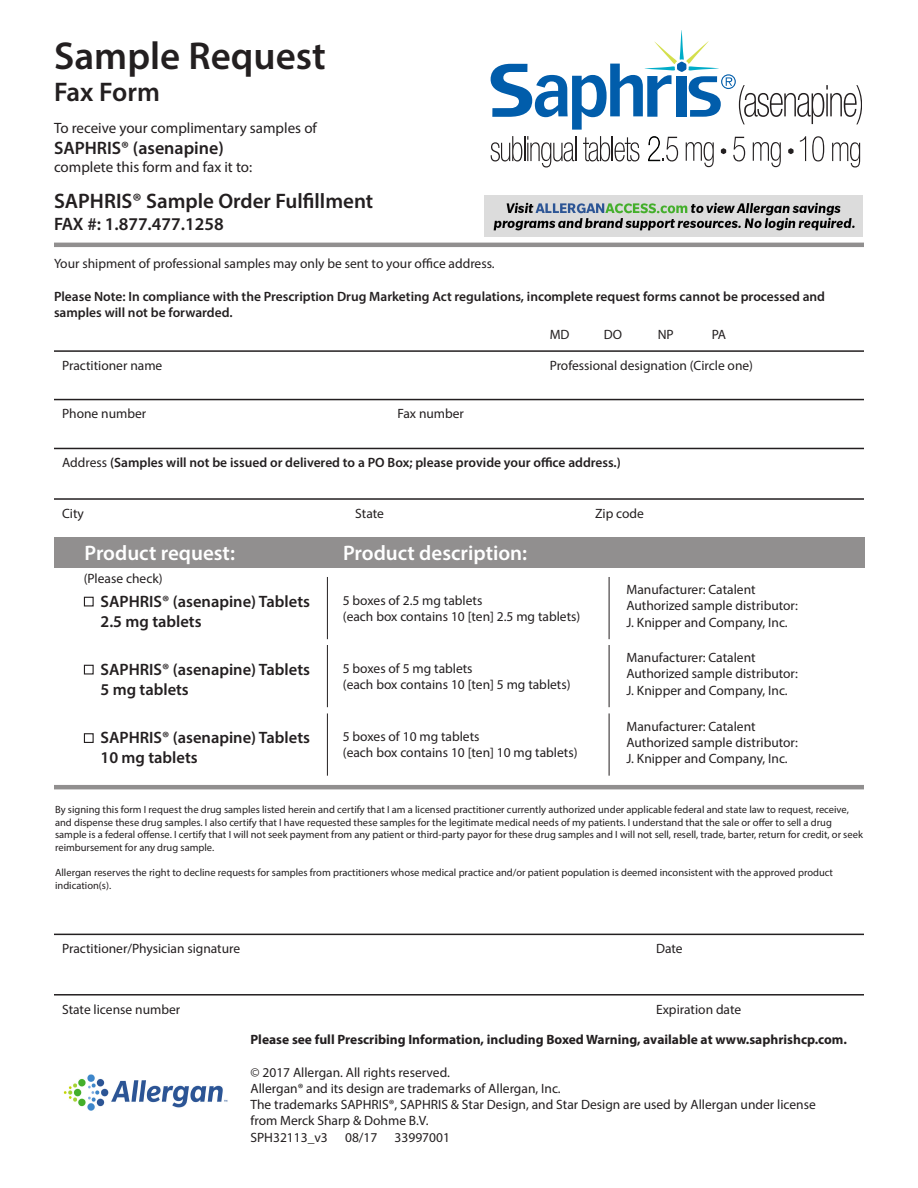
<style>
.page{position:relative;width:918px;height:1188px;background:#fff}
.page>*{position:absolute;margin:0;border:0;box-sizing:border-box;transform-origin:0 0}
.t1{font:600 39px "Myriad Pro";color:#231f20}
.t2{font:600 27px "Myriad Pro";color:#231f20}
.t3{font:600 21px "Myriad Pro";color:#fff}
.t4{font:600 21px "Myriad Pro";color:#231f20}
.t5{font:600 18px "Myriad Pro";color:#231f20}
.t6{font:600 16.5px/19.8px "Myriad Pro";color:#231f20}
.t7{font:15px "Myriad Pro";color:#231f20}
.t8{font:13.5px/16.2px "Myriad Pro";color:#231f20}
.t9{font:600 13.5px/16.2px "Myriad Pro";color:#231f20}
.t10{font:700 13.5px "Myriad Pro";color:#231f20}
.t11{font:10.5px/12.6px "Myriad Pro";color:#231f20}
.s1{font-weight:400}
</style>
<div class="page">
<hr style="left:54px;top:243px;width:810px;height:4px;background:#918f8f">
<hr style="left:54px;top:785px;width:810px;height:4px;background:#918f8f">
<hr style="left:54px;top:350px;width:810px;height:2px;background:#231f20">
<hr style="left:54px;top:448px;width:810px;height:1px;background:#231f20">
<hr style="left:54px;top:934px;width:810px;height:1px;background:#231f20">
<hr style="left:54px;top:994px;width:810px;height:2px;background:#231f20">
<hr style="left:54px;top:399px;width:810px;height:1px;background:#231f20">
<hr style="left:54px;top:498px;width:810px;height:2px;background:#231f20">
<div style="left:55px;top:538px;width:810px;height:30px;background:#918f8f"></div>
<div style="left:84px;top:665px;width:10px;height:10px;border:1px solid #231f20"></div>
<div style="left:84px;top:597px;width:10px;height:9px;border:1px solid #231f20"></div>
<div style="left:84px;top:733px;width:10px;height:10px;border:1px solid #231f20"></div>
<hr style="left:609px;top:645px;width:1px;height:62px;background:#231f20">
<hr style="left:609px;top:577px;width:1px;height:62px;background:#231f20">
<hr style="left:609px;top:713px;width:1px;height:63px;background:#231f20">
<hr style="left:327px;top:645px;width:1px;height:62px;background:#231f20">
<hr style="left:327px;top:577px;width:1px;height:62px;background:#231f20">
<hr style="left:327px;top:713px;width:1px;height:63px;background:#231f20">
<img style="left:63px;top:1074px;width:165px;height:37px">
<svg style="left:491px;top:30px;width:371px;height:100px"></svg>
<svg style="left:721px;top:148px;width:5px;height:6px"></svg>
<svg style="left:788px;top:148px;width:6px;height:6px"></svg>
<svg style="left:491px;top:136px;width:85px;height:32px"></svg>
<svg style="left:583px;top:136px;width:56px;height:25px"></svg>
<svg style="left:733px;top:137px;width:12px;height:24px"></svg>
<svg style="left:800px;top:136px;width:6px;height:25px"></svg>
<svg style="left:812px;top:136px;width:12px;height:25px"></svg>
<svg style="left:832px;top:142px;width:28px;height:26px"></svg>
<svg style="left:753px;top:142px;width:28px;height:25px"></svg>
<svg style="left:686px;top:142px;width:28px;height:25px"></svg>
<svg style="left:648px;top:136px;width:30px;height:25px"></svg>
<img style="left:485px;top:195px;width:378px;height:41px">
<p class="t1" style="left:54px;top:31px;width:273px">Sample Request</p>
<p class="t2" style="left:54px;top:75px;width:107px">Fax Form</p>
<p class="t7" style="left:54px;top:119px;width:264px">To receive your complimentary samples of</p>
<p class="t5" style="left:54px;top:137px;width:171px">SAPHRIS® (asenapine)</p>
<p class="t7" style="left:54px;top:158px;width:200px">complete this form and fax it to:</p>
<p class="t4" style="left:54px;top:188px;width:321px">SAPHRIS® Sample Order Fulfillment</p>
<p class="t5" style="left:54px;top:213px;width:171px">FAX #: 1.877.477.1258</p>
<p class="t8" style="left:54px;top:256px;width:442px">Your shipment of professional samples may only be sent to your office address.</p>
<p class="t9" style="left:54px;top:288px;width:773px">Please Note: In compliance with the Prescription Drug Marketing Act regulations, incomplete request forms cannot be processed and samples will not be forwarded.</p>
<p class="t8" style="left:550px;top:326px;width:21px">MD</p>
<p class="t8" style="left:604px;top:326px;width:20px">DO</p>
<p class="t8" style="left:658px;top:326px;width:18px">NP</p>
<p class="t8" style="left:712px;top:326px;width:16px">PA</p>
<p class="t8" style="left:62px;top:357px;width:102px">Practitioner name</p>
<p class="t8" style="left:550px;top:357px;width:205px">Professional designation (Circle one)</p>
<p class="t8" style="left:62px;top:406px;width:86px">Phone number</p>
<p class="t8" style="left:397px;top:406px;width:68px">Fax number</p>
<p class="t9" style="left:62px;top:454px;width:560px"><span class="s1">Address</span> (Samples will not be issued or delivered to a PO Box; please provide your office address.)</p>
<p class="t8" style="left:62px;top:505px;width:23px">City</p>
<p class="t8" style="left:355px;top:505px;width:30px">State</p>
<p class="t8" style="left:595px;top:505px;width:50px">Zip code</p>
<p class="t3" style="left:85px;top:540px;width:152px">Product request:</p>
<p class="t3" style="left:343px;top:540px;width:186px">Product description:</p>
<p class="t8" style="left:84px;top:570px;width:80px">(Please check)</p>
<p class="t6" style="left:100px;top:591px;width:211px">SAPHRIS® (asenapine) Tablets<br>2.5 mg tablets</p>
<p class="t6" style="left:100px;top:659px;width:211px">SAPHRIS® (asenapine) Tablets<br>5 mg tablets</p>
<p class="t8" style="left:343px;top:592px;width:141px">5 boxes of 2.5 mg tablets</p>
<p class="t8" style="left:343px;top:608px;width:239px">(each box contains 10 [ten] 2.5 mg tablets)</p>
<p class="t8" style="left:343px;top:660px;width:131px">5 boxes of 5 mg tablets</p>
<p class="t8" style="left:343px;top:676px;width:229px">(each box contains 10 [ten] 5 mg tablets)</p>
<p class="t8" style="left:626px;top:581px;width:131px">Manufacturer: Catalent</p>
<p class="t8" style="left:626px;top:597px;width:173px">Authorized sample distributor:</p>
<p class="t8" style="left:626px;top:614px;width:163px">J. Knipper and Company, Inc.</p>
<p class="t8" style="left:626px;top:649px;width:131px">Manufacturer: Catalent</p>
<p class="t8" style="left:626px;top:666px;width:173px">Authorized sample distributor:</p>
<p class="t8" style="left:626px;top:682px;width:163px">J. Knipper and Company, Inc.</p>
<p class="t8" style="left:626px;top:718px;width:131px">Manufacturer: Catalent</p>
<p class="t8" style="left:626px;top:734px;width:173px">Authorized sample distributor:</p>
<p class="t8" style="left:626px;top:750px;width:163px">J. Knipper and Company, Inc.</p>
<p class="t11" style="left:55px;top:803px;width:809px">By signing this form I request the drug samples listed herein and certify that I am a licensed practitioner currently authorized under applicable federal and state law to request, receive, and dispense these drug samples. I also certify that I have requested these samples for the legitimate medical needs of my patients. I understand that the sale or offer to sell a drug sample is a federal offense. I certify that I will not seek payment from any patient or third-party payor for these drug samples and I will not sell, resell, trade, barter, return for credit, or seek reimbursement for any drug sample.</p>
<p class="t11" style="left:55px;top:866px;width:780px">Allergan reserves the right to decline requests for samples from practitioners whose medical practice and/or patient population is deemed inconsistent with the approved product indication(s).</p>
<p class="t8" style="left:343px;top:728px;width:138px">5 boxes of 10 mg tablets</p>
<p class="t8" style="left:343px;top:744px;width:236px">(each box contains 10 [ten] 10 mg tablets)</p>
<p class="t6" style="left:100px;top:728px;width:211px">SAPHRIS® (asenapine) Tablets<br>10 mg tablets</p>
<p class="t8" style="left:62px;top:940px;width:180px">Practitioner/Physician signature</p>
<p class="t8" style="left:656px;top:940px;width:28px">Date</p>
<p class="t8" style="left:62px;top:1001px;width:120px">State license number</p>
<p class="t8" style="left:656px;top:1001px;width:87px">Expiration date</p>
<p class="t10" style="left:250px;top:1031px;width:598px">Please see full Prescribing Information, including Boxed Warning, available at www.saphrishcp.com.</p>
<p class="t8" style="left:250px;top:1064px;width:201px">© 2017 Allergan. All rights reserved.</p>
<p class="t8" style="left:250px;top:1080px;width:312px">Allergan® and its design are trademarks of Allergan, Inc.</p>
<p class="t8" style="left:250px;top:1096px;width:567px">The trademarks SAPHRIS®, SAPHRIS &amp; Star Design, and Star Design are used by Allergan under license from Merck Sharp &amp; Dohme B.V.</p>
<p class="t8" style="left:250px;top:1129px;width:79px">SPH32113_v3</p>
<p class="t8" style="left:345px;top:1129px;width:34px">08/17</p>
<p class="t8" style="left:395px;top:1129px;width:57px">33997001</p>
</div>
